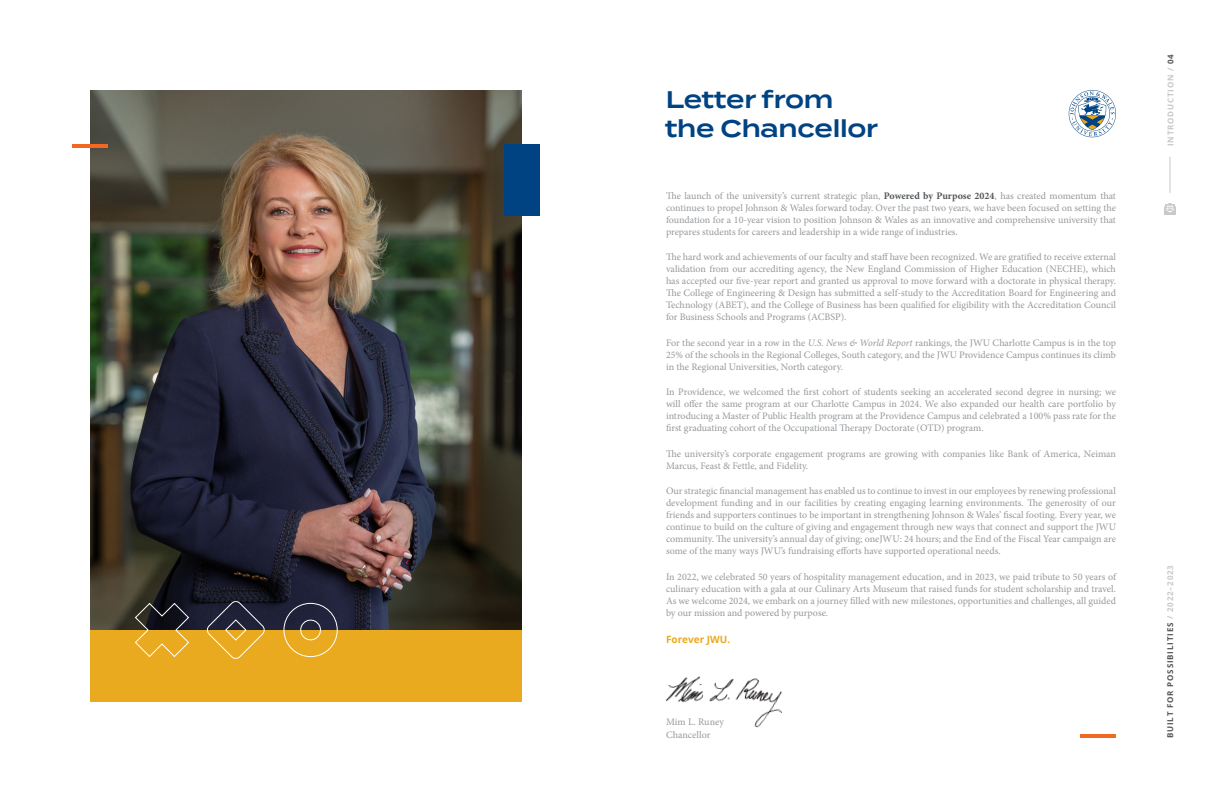
<style>
.page{position:relative;width:1224px;height:792px;background:#fff}
.page>*{position:absolute;margin:0;border:0;box-sizing:border-box;transform-origin:0 0}
.t1{font:600 24px/28.8px "Termina";letter-spacing:-.01em;color:#004382}
.Body_Copy{font:10px/12px "Minion Pro";color:#96989b;text-align:justify}
.Body_Copy-2{font:700 10px "Open Sans";color:#eaaa20}
.t2{font:700 8px "Open Sans";letter-spacing:.1em;color:#535659}
.t3{font:700 8px "Open Sans";letter-spacing:.1em;color:#c8c8c5}
.s1{font-weight:700;color:#535659}
.s2{font-style:italic}
.s3{color:#535659}
.s4{color:#c8c8c5}
</style>
<div class="page">
<img style="left:90px;top:90px;width:432px;height:540px">
<div style="left:90px;top:630px;width:432px;height:72px;background:#eaaa20"></div>
<svg style="left:1069px;top:90px;width:47px;height:47px"></svg>
<hr style="left:1170px;top:157px;width:1px;height:36px;background:#c8c8c5">
<svg style="left:1165px;top:204px;width:10px;height:10px"></svg>
<img style="left:665px;top:676px;width:117px;height:52px">
<hr style="left:1080px;top:734px;width:36px;height:4px;background:#f36821">
<hr style="left:72px;top:144px;width:36px;height:4px;background:#f36821">
<svg style="left:134px;top:602px;width:56px;height:55px"></svg>
<svg style="left:283px;top:603px;width:55px;height:54px"></svg>
<svg style="left:206px;top:600px;width:60px;height:59px"></svg>
<div style="left:504px;top:144px;width:36px;height:72px;background:#004382"></div>
<p class="t1" style="left:665px;top:85px;width:215px">Letter from the Chancellor</p>
<p class="Body_Copy" style="left:666px;top:189px;width:452px">The launch of the university’s current strategic plan, <span class="s1">Powered by Purpose 2024</span>, has created momentum that continues to propel Johnson &amp; Wales forward today. Over the past two years, we have been focused on setting the foundation for a 10-year vision to position Johnson &amp; Wales as an innovative and comprehensive university that prepares students for careers and leadership in a wide range of industries.</p>
<p class="Body_Copy" style="left:666px;top:251px;width:452px">The hard work and achievements of our faculty and staff have been recognized. We are gratified to receive external validation from our accrediting agency, the New England Commission of Higher Education (NECHE), which has accepted our five-year report and granted us approval to move forward with a doctorate in physical therapy.<br>The College of Engineering &amp; Design has submitted a self-study to the Accreditation Board for Engineering and Technology (ABET), and the College of Business has been qualified for eligibility with the Accreditation Council for Business Schools and Programs (ACBSP).</p>
<p class="Body_Copy" style="left:666px;top:336px;width:452px">For the second year in a row in the <span class="s2">U.S. News &amp; World Report</span> rankings, the JWU Charlotte Campus is in the top 25% of the schools in the Regional Colleges, South category, and the JWU Providence Campus continues its climb in the Regional Universities, North category.</p>
<p class="Body_Copy" style="left:666px;top:386px;width:452px">In Providence, we welcomed the first cohort of students seeking an accelerated second degree in nursing; we will offer the same program at our Charlotte Campus in 2024. We also expanded our health care portfolio by introducing a Master of Public Health program at the Providence Campus and celebrated a 100% pass rate for the first graduating cohort of the Occupational Therapy Doctorate (OTD) program.</p>
<p class="Body_Copy" style="left:666px;top:447px;width:452px">The university’s corporate engagement programs are growing with companies like Bank of America, Neiman<br>Marcus, Feast &amp; Fettle, and Fidelity.</p>
<p class="Body_Copy" style="left:666px;top:485px;width:452px">Our strategic financial management has enabled us to continue to invest in our employees by renewing professional development funding and in our facilities by creating engaging learning environments. The generosity of our friends and supporters continues to be important in strengthening Johnson &amp; Wales’ fiscal footing. Every year, we continue to build on the culture of giving and engagement through new ways that connect and support the JWU community. The university’s annual day of giving; oneJWU: 24 hours; and the End of the Fiscal Year campaign are some of the many ways JWU’s fundraising efforts have supported operational needs.</p>
<p class="Body_Copy" style="left:666px;top:570px;width:452px">In 2022, we celebrated 50 years of hospitality management education, and in 2023, we paid tribute to 50 years of culinary education with a gala at our Culinary Arts Museum that raised funds for student scholarship and travel.<br>As we welcome 2024, we embark on a journey filled with new milestones, opportunities and challenges, all guided by our mission and powered by purpose.</p>
<p class="Body_Copy-2" style="left:666px;top:632px;width:66px">Forever JWU.</p>
<p class="Body_Copy" style="left:666px;top:715px;width:60px;line-height:13px">Mim L. Runey<br>Chancellor</p>
<p class="t3" style="left:1165px;top:146px;width:94px;rotate:-90deg">INTRODUCTION / <span class="s3">04</span></p>
<p class="t2" style="left:1165px;top:738px;width:174px;rotate:-90deg">BUILT FOR POSSIBILITIES <span class="s4">/ 2022–2023</span></p>
</div>
